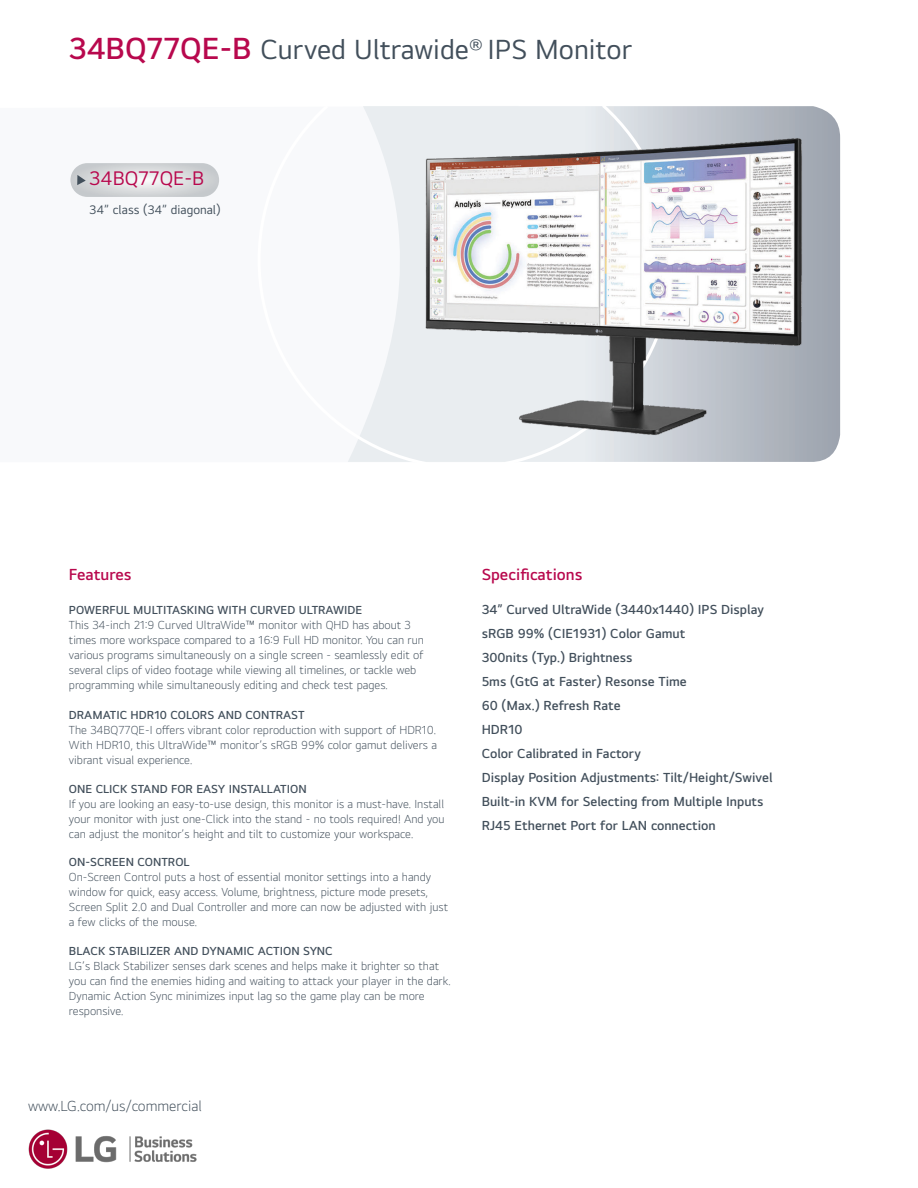
<style>
.page{position:relative;width:918px;height:1188px;background:#fff}
.page>*{position:absolute;margin:0;border:0;box-sizing:border-box;transform-origin:0 0}
.t1{font:28.5px "LGEI Text TTF";color:#424f5b}
.t2{font:20.25px "LGEI Text TTF";color:#b8084d}
.t3{font:600 16.5px "LGEI Text TTF";color:#b8084d}
.t4{font:300 15px "LGEI Text TTF";color:#424f5b}
.t5{font:600 13.5px "LGEI Text TTF";color:#424f5b}
.t6{font:12.75px "LGEI Text TTF";color:#424f5b}
.t7{font:300 12px/15px "LGEI Text TTF";color:#424f5b}
.t8{font:600 12px "LGEI Text TTF";color:#424f5b}
.s1{font-weight:600;font-size:31.5px;color:#b8084d}
</style>
<div class="page">
<svg style="left:675px;top:106px;width:165px;height:356px;background:#aab0ba"></svg>
<svg style="left:348px;top:106px;width:327px;height:356px"></svg>
<img style="left:423px;top:134px;width:386px;height:305px">
<img style="left:70px;top:163px;width:149px;height:34px">
<svg style="left:77px;top:175px;width:9px;height:10px"></svg>
<img style="left:28px;top:1129px;width:169px;height:40px">
<p class="t1" style="left:69px;top:32px;width:565px"><span class="s1">34BQ77QE-B</span> Curved Ultrawide<sup>®</sup> IPS Monitor</p>
<p class="t2" style="left:90px;top:166px;width:116px">34BQ77QE-B</p>
<p class="t6" style="left:90px;top:202px;width:132px">34” class (34” diagonal)</p>
<p class="t3" style="left:69px;top:564px;width:64px">Features</p>
<p class="t3" style="left:482px;top:564px;width:102px">Specifications</p>
<p class="t8" style="left:69px;top:602px;width:295px">POWERFUL MULTITASKING WITH CURVED ULTRAWIDE</p>
<p class="t7" style="left:69px;top:617px;width:357px">This 34-inch 21:9 Curved UltraWide™ monitor with QHD has about 3 times more workspace compared to a 16:9 Full HD monitor. You can run various programs simultaneously on a single screen - seamlessly edit of several clips of video footage while viewing all timelines, or tackle web programming while simultaneously editing and check test pages.</p>
<p class="t8" style="left:69px;top:708px;width:237px">DRAMATIC HDR10 COLORS AND CONTRAST</p>
<p class="t7" style="left:69px;top:723px;width:370px;text-align:justify">The 34BQ77QE-I offers vibrant color reproduction with support of HDR10.<br>With HDR10, this UltraWide™ monitor’s sRGB 99% color gamut delivers a vibrant visual experience.</p>
<p class="t8" style="left:69px;top:781px;width:239px">ONE CLICK STAND FOR EASY INSTALLATION</p>
<p class="t7" style="left:69px;top:796px;width:377px;text-align:justify">If you are looking an easy-to-use design, this monitor is a must-have. Install your monitor with just one-Click into the stand - no tools required! And you can adjust the monitor’s height and tilt to customize your workspace.</p>
<p class="t8" style="left:69px;top:855px;width:122px">ON-SCREEN CONTROL</p>
<p class="t7" style="left:69px;top:869px;width:381px">On-Screen Control puts a host of essential monitor settings into a handy window for quick, easy access. Volume, brightness, picture mode presets, Screen Split 2.0 and Dual Controller and more can now be adjusted with just a few clicks of the mouse.</p>
<p class="t8" style="left:69px;top:944px;width:265px">BLACK STABILIZER AND DYNAMIC ACTION SYNC</p>
<p class="t7" style="left:69px;top:959px;width:383px">LG’s Black Stabilizer senses dark scenes and helps make it brighter so that you can find the enemies hiding and waiting to attack your player in the dark.<br>Dynamic Action Sync minimizes input lag so the game play can be more responsive.</p>
<p class="t5" style="left:482px;top:601px;width:284px">34” Curved UltraWide (3440x1440) IPS Display</p>
<p class="t5" style="left:482px;top:625px;width:205px">sRGB 99% (CIE1931) Color Gamut</p>
<p class="t5" style="left:482px;top:649px;width:152px">300nits (Typ.) Brightness</p>
<p class="t5" style="left:482px;top:673px;width:207px">5ms (GtG at Faster) Resonse Time</p>
<p class="t5" style="left:482px;top:697px;width:140px">60 (Max.) Refresh Rate</p>
<p class="t5" style="left:482px;top:721px;width:42px">HDR10</p>
<p class="t5" style="left:482px;top:745px;width:161px">Color Calibrated in Factory</p>
<p class="t5" style="left:482px;top:769px;width:292px">Display Position Adjustments: Tilt/Height/Swivel</p>
<p class="t5" style="left:482px;top:793px;width:283px">Built-in KVM for Selecting from Multiple Inputs</p>
<p class="t5" style="left:482px;top:817px;width:235px">RJ45 Ethernet Port for LAN connection</p>
<p class="t4" style="left:28px;top:1097px;width:175px">www.LG.com/us/commercial</p>
</div>
